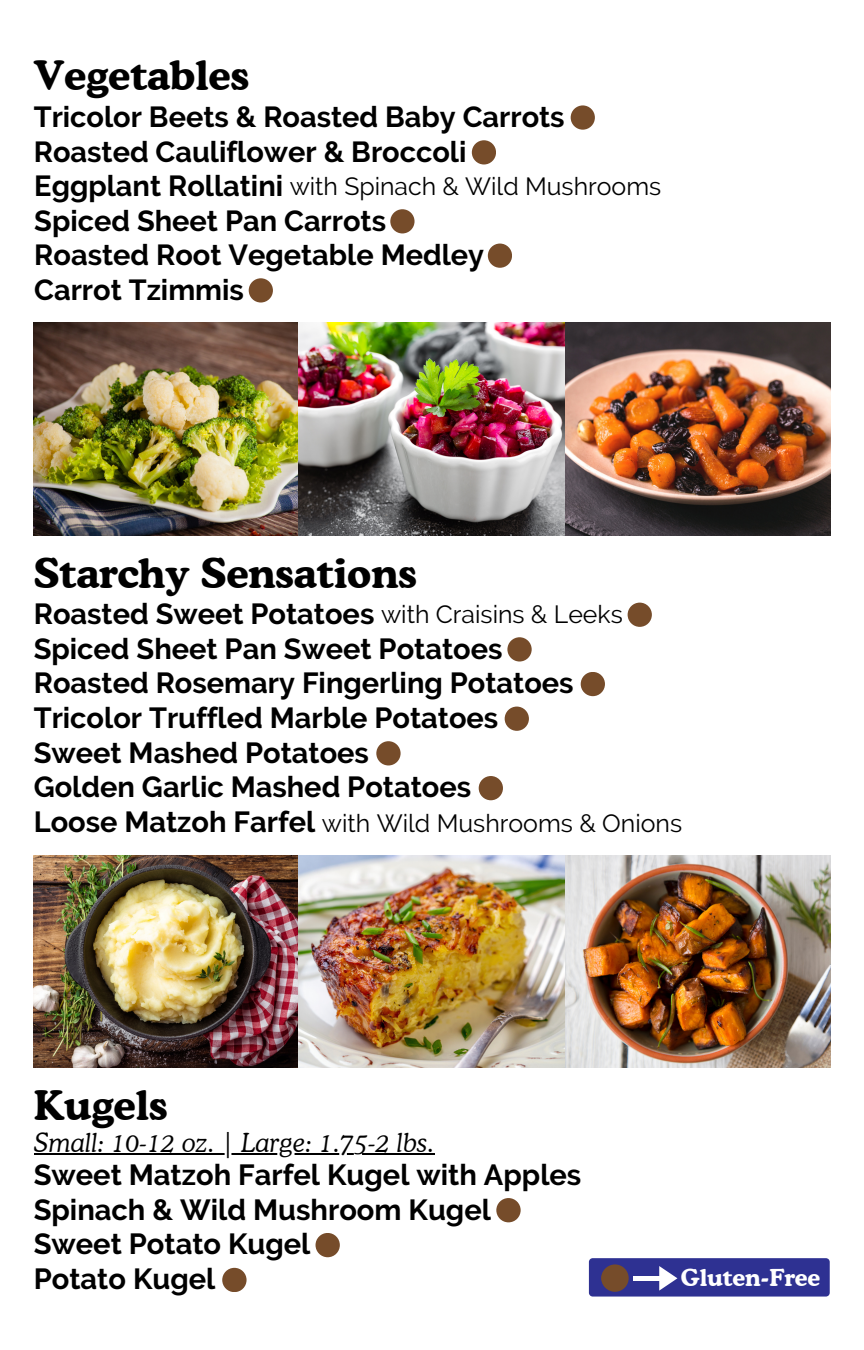
<style>
.page{position:relative;width:864px;height:1350px;background:#fff}
.page>*{position:absolute;margin:0;border:0;box-sizing:border-box;transform-origin:0 0}
.t1{font:700 40.73px "Cooper Lt BTW05";color:#000}
.t2{font:700 40.5px "Cooper Lt BTW05";color:#000}
.t3{font:700 29.03px/34.9px "Raleway";color:#000}
.t4{font:italic 300 26.1px "Cooper Lt BTW05";color:#000}
.t5{font:24.75px "Raleway";color:#000}
.t6{font:700 23.18px "Cooper Lt BTW05";color:#fff}
.s1{font-weight:700;font-size:29.03px}
</style>
<div class="page">
<img style="left:34px;top:323px;width:796px;height:212px">
<hr style="left:34px;top:1153px;width:400px;height:2px;background:#000">
<div style="left:222px;top:1268px;width:25px;height:24px;background:#764c2a;border-radius:50%"></div>
<div style="left:496px;top:1198px;width:25px;height:24px;background:#764c2a;border-radius:50%"></div>
<div style="left:316px;top:1233px;width:24px;height:24px;background:#764c2a;border-radius:50%"></div>
<div style="left:628px;top:603px;width:24px;height:24px;background:#764c2a;border-radius:50%"></div>
<div style="left:581px;top:672px;width:24px;height:24px;background:#764c2a;border-radius:50%"></div>
<div style="left:376px;top:741px;width:25px;height:24px;background:#764c2a;border-radius:50%"></div>
<div style="left:479px;top:776px;width:24px;height:24px;background:#764c2a;border-radius:50%"></div>
<div style="left:507px;top:637px;width:25px;height:25px;background:#764c2a;border-radius:50%"></div>
<div style="left:505px;top:707px;width:24px;height:24px;background:#764c2a;border-radius:50%"></div>
<img style="left:34px;top:855px;width:796px;height:213px">
<div style="left:571px;top:105px;width:24px;height:25px;background:#764c2a;border-radius:50%"></div>
<div style="left:472px;top:140px;width:24px;height:25px;background:#764c2a;border-radius:50%"></div>
<div style="left:488px;top:244px;width:24px;height:24px;background:#764c2a;border-radius:50%"></div>
<div style="left:249px;top:278px;width:24px;height:25px;background:#764c2a;border-radius:50%"></div>
<div style="left:390px;top:209px;width:25px;height:24px;background:#764c2a;border-radius:50%"></div>
<svg style="left:589px;top:1258px;width:241px;height:39px;background:#3a3d98"></svg>
<div style="left:601px;top:1264px;width:28px;height:28px;background:#764c2a;border-radius:50%"></div>
<h2 class="t2" style="left:34px;top:50px;width:217px">Vegetables</h2>
<p class="t3" style="left:34px;top:99px;width:532px">Tricolor Beets &amp; Roasted Baby Carrots<br>Roasted Cauliflower &amp; Broccoli</p>
<p class="t5" style="left:34px;top:172px;width:628px"><span class="s1">Eggplant Rollatini</span> with Spinach &amp; Wild Mushrooms</p>
<p class="t3" style="left:34px;top:203px;width:353px">Spiced Sheet Pan Carrots</p>
<p class="t3" style="left:34px;top:237px;width:451px">Roasted Root Vegetable Medley<br>Carrot Tzimmis</p>
<h2 class="t2" style="left:34px;top:548px;width:385px">Starchy Sensations</h2>
<p class="t3" style="left:34px;top:596px;width:342px">Roasted Sweet Potatoes</p>
<p class="t5" style="left:381px;top:600px;width:243px">with Craisins &amp; Leeks</p>
<p class="t3" style="left:34px;top:631px;width:470px">Spiced Sheet Pan Sweet Potatoes</p>
<p class="t3" style="left:34px;top:666px;width:541px">Roasted Rosemary Fingerling Potatoes</p>
<p class="t3" style="left:34px;top:700px;width:466px">Tricolor Truffled Marble Potatoes</p>
<p class="t3" style="left:34px;top:735px;width:439px">Sweet Mashed Potatoes<br>Golden Garlic Mashed Potatoes</p>
<p class="t3" style="left:34px;top:805px;width:283px">Loose Matzoh Farfel</p>
<p class="t5" style="left:322px;top:808px;width:362px">with Wild Mushrooms &amp; Onions</p>
<h1 class="t1" style="left:34px;top:1080px;width:135px">Kugels</h1>
<p class="t4" style="left:34px;top:1126px;width:402px">Small: 10-12 oz. | Large: 1.75-2 lbs.</p>
<p class="t3" style="left:34px;top:1157px;width:549px">Sweet Matzoh Farfel Kugel with Apples<br>Spinach &amp; Wild Mushroom Kugel<br>Sweet Potato Kugel<br>Potato Kugel</p>
<p class="t6" style="left:681px;top:1263px;width:141px">Gluten-Free</p>
</div>
